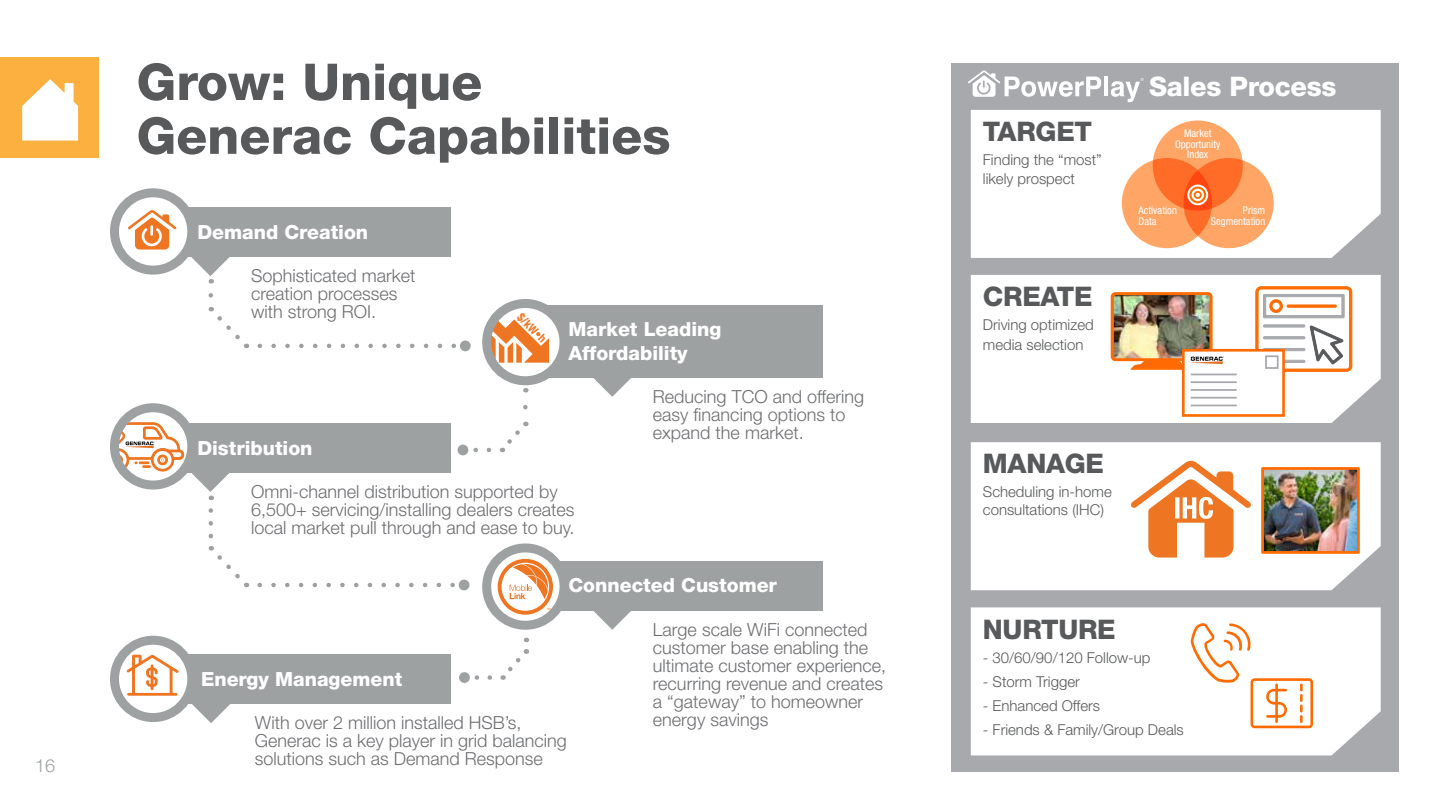
<style>
.page{position:relative;width:1440px;height:810px;background:#fff}
.page>*{position:absolute;margin:0;border:0;box-sizing:border-box;transform-origin:0 0}
.t1{font:800 50.85px/53.8px "Helvetica Neue LT Std";color:#58595b}
.t2{font:800 27px "Helvetica Neue LT Std";letter-spacing:-.01em;color:#58595b}
.t3{font:800 27px "Helvetica Neue LT Std";letter-spacing:-.01em;color:#fff}
.t4{font:800 19.5px/24px "Helvetica Neue LT Std";color:#fff}
.t5{font:300 18px/18px "Helvetica Neue LT Std";color:#6d6e71}
.t6{font:300 18px "Helvetica Neue LT Std";color:#9ea1a2}
.t7{font:300 15px/19.5px "Helvetica Neue LT Std";color:#58595b}
.t8{font:700 condensed 11.7px "Helvetica Neue LT Std";color:#ee7623}
.t9{font:condensed 10.65px/10.6px "Helvetica Neue LT Std";color:#fff}
</style>
<div class="page">
<div style="left:0;top:57px;width:98px;height:101px;background:#fcb040"></div>
<svg style="left:22px;top:79px;width:56px;height:62px"></svg>
<div style="left:153px;top:207px;width:297px;height:50px;background:#9ea1a2"></div>
<svg style="left:593px;top:611px;width:38px;height:19px"></svg>
<div style="left:555px;top:561px;width:267px;height:50px;background:#9ea1a2"></div>
<svg style="left:192px;top:704px;width:38px;height:19px"></svg>
<div style="left:157px;top:654px;width:293px;height:50px;background:#9ea1a2"></div>
<div style="left:153px;top:423px;width:297px;height:50px;background:#9ea1a2"></div>
<svg style="left:593px;top:378px;width:38px;height:19px"></svg>
<div style="left:555px;top:305px;width:267px;height:73px;background:#9ea1a2"></div>
<div style="left:951px;top:64px;width:447px;height:708px;background:#a7a9ac"></div>
<div style="left:971px;top:110px;width:409px;height:148px;background:#fff"></div>
<div style="left:971px;top:275px;width:409px;height:148px;background:#fff"></div>
<div style="left:971px;top:442px;width:409px;height:148px;background:#fff"></div>
<div style="left:971px;top:607px;width:409px;height:148px;background:#fff"></div>
<svg style="left:260px;top:583px;width:195px;height:4px"></svg>
<svg style="left:209px;top:510px;width:39px;height:77px"></svg>
<div style="left:459px;top:580px;width:10px;height:10px;background:#9ea1a2;border-radius:50%"></div>
<svg style="left:260px;top:344px;width:196px;height:4px"></svg>
<svg style="left:191px;top:257px;width:39px;height:27px"></svg>
<svg style="left:209px;top:295px;width:39px;height:53px"></svg>
<div style="left:460px;top:341px;width:11px;height:10px;background:#9ea1a2;border-radius:50%"></div>
<svg style="left:499px;top:422px;width:27px;height:30px"></svg>
<svg style="left:468px;top:448px;width:21px;height:4px"></svg>
<div style="left:457px;top:445px;width:11px;height:10px;background:#9ea1a2;border-radius:50%"></div>
<svg style="left:474px;top:675px;width:16px;height:5px"></svg>
<svg style="left:500px;top:638px;width:28px;height:42px"></svg>
<div style="left:459px;top:672px;width:11px;height:11px;background:#9ea1a2;border-radius:50%"></div>
<svg style="left:487px;top:548px;width:77px;height:77px"></svg>
<svg style="left:498px;top:559px;width:55px;height:56px"></svg>
<div style="left:482px;top:543px;width:86px;height:87px;border:9px solid #9ea1a2;border-radius:50%"></div>
<svg style="left:487px;top:303px;width:77px;height:78px"></svg>
<svg style="left:492px;top:312px;width:57px;height:51px"></svg>
<div style="left:482px;top:299px;width:86px;height:86px;border:9px solid #9ea1a2;border-radius:50%"></div>
<svg style="left:114px;top:193px;width:78px;height:77px"></svg>
<svg style="left:128px;top:210px;width:48px;height:40px"></svg>
<div style="left:110px;top:188px;width:86px;height:87px;border:9px solid #9ea1a2;border-radius:50%"></div>
<svg style="left:114px;top:640px;width:78px;height:78px"></svg>
<svg style="left:127px;top:655px;width:52px;height:41px"></svg>
<div style="left:110px;top:636px;width:86px;height:86px;border:9px solid #9ea1a2;border-radius:50%"></div>
<svg style="left:114px;top:408px;width:78px;height:77px"></svg>
<svg style="left:114px;top:421px;width:115px;height:79px"></svg>
<div style="left:110px;top:403px;width:86px;height:87px;border:9px solid #9ea1a2;border-radius:50%"></div>
<div style="left:1122px;top:158px;width:90px;height:90px;background:#ffa666;border-radius:50%"></div>
<div style="left:1183px;top:158px;width:90px;height:90px;background:#ffa666;border-radius:50%"></div>
<svg style="left:1152px;top:121px;width:91px;height:90px;background:#ff8443"></svg>
<svg style="left:1188px;top:186px;width:19px;height:18px"></svg>
<div style="left:1187px;top:185px;width:21px;height:20px;border:2px solid #fff;border-radius:50%"></div>
<svg style="left:1192px;top:190px;width:11px;height:10px"></svg>
<div style="left:1191px;top:189px;width:13px;height:12px;border:2px solid #fff;border-radius:50%"></div>
<svg style="left:1195px;top:193px;width:5px;height:4px"></svg>
<svg style="left:1130px;top:461px;width:121px;height:97px;background:#f7c39f"></svg>
<hr style="left:1104px;top:77px;width:4px;height:19px;background:#fff">
<svg style="left:968px;top:70px;width:133px;height:27px"></svg>
<svg style="left:1111px;top:78px;width:32px;height:24px"></svg>
<svg style="left:1255px;top:286px;width:97px;height:86px;background:#ecd6c6"></svg>
<div style="left:1263px;top:324px;width:42px;height:3px;border:1px solid #a7a9ac"></div>
<div style="left:1263px;top:336px;width:42px;height:3px;border:1px solid #a7a9ac"></div>
<div style="left:1263px;top:348px;width:42px;height:3px;border:1px solid #a7a9ac"></div>
<div style="left:1263px;top:360px;width:42px;height:3px;border:1px solid #a7a9ac"></div>
<div style="left:1286px;top:305px;width:50px;height:3px;border:1px solid #ff6b00"></div>
<div style="left:1182px;top:349px;width:103px;height:68px;background:#fff;border:3px solid #ff6b00"></div>
<img style="left:1110px;top:292px;width:114px;height:78px">
<hr style="left:1190px;top:374px;width:46px;height:1px;background:#a7a9ac">
<hr style="left:1190px;top:389px;width:46px;height:2px;background:#a7a9ac">
<hr style="left:1190px;top:397px;width:46px;height:2px;background:#a7a9ac">
<hr style="left:1190px;top:381px;width:46px;height:2px;background:#a7a9ac">
<hr style="left:1190px;top:405px;width:46px;height:1px;background:#a7a9ac">
<div style="left:1265px;top:355px;width:13px;height:14px;border:2px solid #a7a9ac"></div>
<img style="left:1265px;top:471px;width:90px;height:79px">
<div style="left:1261px;top:467px;width:98px;height:87px;border:3px solid #ff6b00"></div>
<svg style="left:1190px;top:623px;width:123px;height:105px;background:#ffeee2"></svg>
<p class="t6" style="left:35px;top:755px;width:22px">16</p>
<h1 class="t1" style="left:137px;top:55px;width:535px">Grow: Unique<br>Generac Capabilities</h1>
<p class="t4" style="left:197px;top:220px;width:172px">Demand Creation</p>
<p class="t5" style="left:251px;top:267px;width:166px">Sophisticated market creation processes with strong ROI.</p>
<p class="t4" style="left:197px;top:436px;width:117px">Distribution</p>
<p class="t8" style="left:524px;top:310px;width:37px;rotate:46deg">$/kW•h</p>
<p class="t4" style="left:555px;top:317px;width:154px">Market Leading<br>Affordabil ty</p>
<p class="t4" style="left:568px;top:317px;width:154px">Market Leading<br>Affordability</p>
<p class="t5" style="left:653px;top:387px;width:213px">Reducing TCO and offering easy financing options to expand the market.</p>
<p class="t5" style="left:251px;top:482px;width:325px">Omni-channel distribution supported by<br>6,500+ servicing/installing dealers creates local market pull through and ease to buy.</p>
<p class="t4" style="left:568px;top:574px;width:210px">Connected Customer</p>
<p class="t4" style="left:201px;top:667px;width:203px">Energy Management</p>
<p class="t5" style="left:255px;top:714px;width:314px">With over 2 million installed HSB’s,<br>Generac is a key player in grid balancing solutions such as Demand Response</p>
<p class="t5" style="left:653px;top:620px;width:235px">Large scale WiFi connected customer base enabling the ultimate customer experience, recurring revenue and creates a “gateway” to homeowner energy savings</p>
<h2 class="t2" style="left:983px;top:115px;width:111px">TARGET</h2>
<p class="t7" style="left:983px;top:150px;width:120px">Finding the “most” likely prospect</p>
<h2 class="t2" style="left:983px;top:280px;width:111px">CREATE</h2>
<p class="t7" style="left:983px;top:315px;width:112px">Driving optimized media selection</p>
<h2 class="t3" style="left:1149px;top:71px;width:189px">Sales Process</h2>
<p class="t9" style="left:1175px;top:128px;width:47px;text-align:center">Market<br>Opportunity<br>Index</p>
<p class="t9" style="left:1138px;top:205px;width:40px">Activation<br>Data</p>
<p class="t9" style="left:1211px;top:205px;width:56px;text-align:right">Prism<br>Segmentation</p>
<h2 class="t2" style="left:983px;top:448px;width:123px">MANAGE</h2>
<p class="t7" style="left:983px;top:483px;width:130px;line-height:18px">Scheduling in-home consultations (IHC)</p>
<h2 class="t2" style="left:983px;top:613px;width:134px">NURTURE</h2>
<p class="t7" style="left:983px;top:647px;width:169px">- 30/60/90/120 Follow-up</p>
<p class="t7" style="left:983px;top:671px;width:98px">- Storm Trigger</p>
<p class="t7" style="left:983px;top:695px;width:119px">- Enhanced Offers</p>
<p class="t7" style="left:983px;top:719px;width:202px">- Friends &amp; Family/Group Deals</p>
</div>
